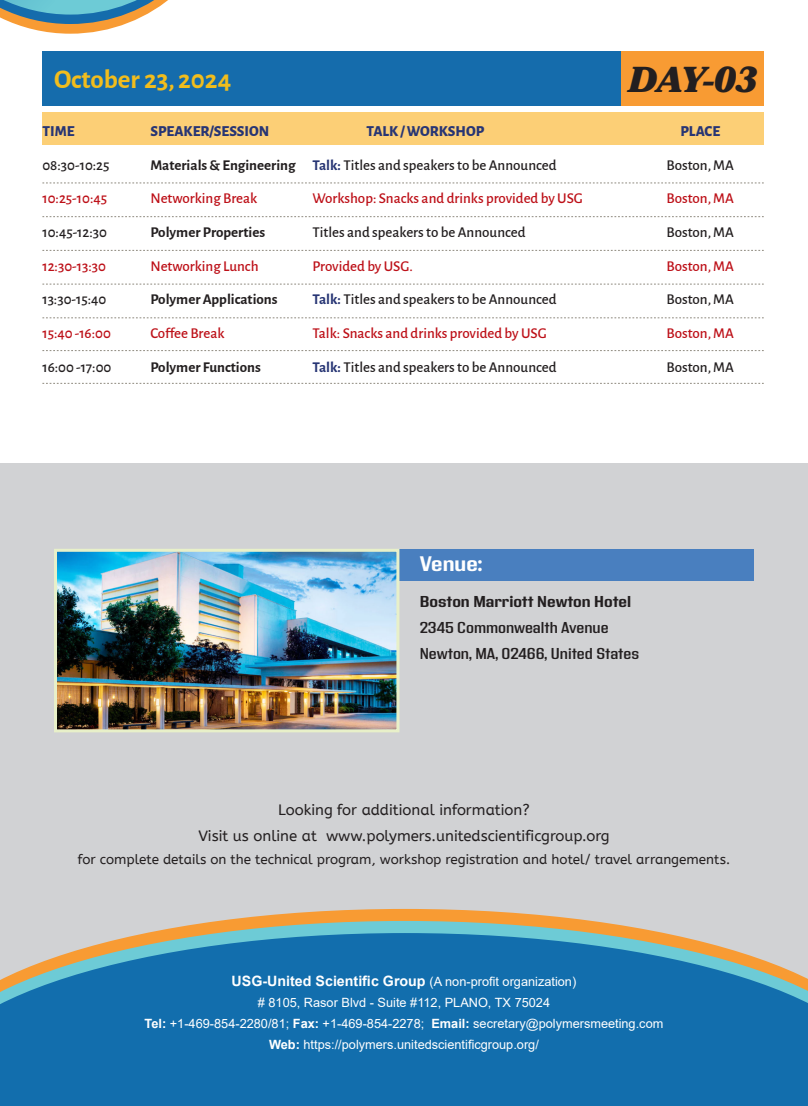
<style>
.page{position:relative;width:808px;height:1106px;background:#fff}
.page>*{position:absolute;margin:0;border:0;box-sizing:border-box;transform-origin:0 0}
.t1{font:italic 900 36px "Bookmania";color:#231f20}
.t2{font:700 27px "Alegreya Sans";color:#f1bd1d}
.t3{font:700 21px "Address Sans Pro";color:#fff}
.t4{font:600 15.75px "Address Sans Pro";color:#231f20}
.t5{font:700 15.75px "Address Sans Pro";color:#231f20}
.t6{font:500 15px "Alegreya Sans";color:#231f20}
.t7{font:500 15px "Alegreya Sans";color:#bd1018}
.t8{font:15px "A Bee Zee";color:#231f20}
.t9{font:700 15px "Alegreya Sans";color:#231f20}
.t10{font:800 15px "Alegreya Sans";color:#273574}
.t11{font:700 14.25px "Arial";color:#fff}
.t12{font:13.5px "A Bee Zee";color:#231f20}
.t13{font:12.75px/21px "Arial";color:#fff;text-align:center}
.s1{font-weight:700}
.s2{font-weight:700;color:#273574}
.s3{font-weight:400;font-size:12.75px}
</style>
<div class="page">
<div style="left:0;top:464px;width:808px;height:642px;background:#d1d2d4"></div>
<svg style="left:218px;top:909px;width:374px;height:12px;fill:#f89b33"></svg>
<svg style="left:147px;top:921px;width:517px;height:12px;background:#aeb997"></svg>
<svg style="left:0;top:933px;width:808px;height:173px;background:#2577ac"></svg>
<div style="left:399px;top:549px;width:355px;height:31px;background:#497fbf"></div>
<img style="left:58px;top:553px;width:337px;height:175px">
<div style="left:54px;top:549px;width:345px;height:183px;border:3px solid #e8f0c9"></div>
<div style="left:42px;top:112px;width:722px;height:33px;background:#fccf76"></div>
<div style="left:42px;top:52px;width:722px;height:54px;background:#156cac"></div>
<svg style="left:42px;top:183px;width:722px;height:1px"></svg>
<svg style="left:42px;top:216px;width:722px;height:1px"></svg>
<svg style="left:42px;top:250px;width:722px;height:1px"></svg>
<svg style="left:42px;top:284px;width:722px;height:1px"></svg>
<svg style="left:42px;top:318px;width:722px;height:1px"></svg>
<svg style="left:42px;top:350px;width:722px;height:1px"></svg>
<svg style="left:42px;top:383px;width:722px;height:1px"></svg>
<div style="left:621px;top:51px;width:143px;height:55px;background:#f89b33"></div>
<svg style="left:0;top:0;width:168px;height:34px"></svg>
<p class="t2" style="left:54px;top:60px;width:179px">October 23, 2024</p>
<p class="t1" style="left:628px;top:59px;width:130px">DAY-03</p>
<p class="t10" style="left:42px;top:120px;width:34px">TIME</p>
<p class="t10" style="left:150px;top:120px;width:121px">SPEAKER/SESSION</p>
<p class="t10" style="left:366px;top:120px;width:119px">TALK / WORKSHOP</p>
<p class="t10" style="left:680px;top:120px;width:41px">PLACE</p>
<p class="t6" style="left:42px;top:154px;width:69px">08:30-10:25</p>
<p class="t6" style="left:150px;top:154px;width:408px"><span class="s1">Materials &amp; Engineering</span> <span class="s2">Talk:</span> Titles and speakers to be Announced</p>
<p class="t6" style="left:666px;top:154px;width:69px">Boston, MA</p>
<p class="t7" style="left:42px;top:188px;width:66px">10:25-10:45</p>
<p class="t7" style="left:150px;top:188px;width:108px">Networking Break</p>
<p class="t7" style="left:312px;top:188px;width:272px">Workshop: Snacks and drinks provided by USG</p>
<p class="t7" style="left:666px;top:188px;width:69px">Boston, MA</p>
<p class="t6" style="left:42px;top:222px;width:66px">10:45-12:30</p>
<p class="t9" style="left:150px;top:221px;width:116px">Polymer Properties</p>
<p class="t6" style="left:312px;top:222px;width:215px">Titles and speakers to be Announced</p>
<p class="t6" style="left:666px;top:222px;width:69px">Boston, MA</p>
<p class="t7" style="left:42px;top:255px;width:65px">12:30-13:30</p>
<p class="t7" style="left:150px;top:255px;width:110px">Networking Lunch</p>
<p class="t7" style="left:312px;top:255px;width:102px">Provided by USG.</p>
<p class="t7" style="left:666px;top:255px;width:69px">Boston, MA</p>
<p class="t6" style="left:42px;top:289px;width:66px">13:30-15:40</p>
<p class="t9" style="left:150px;top:288px;width:129px">Polymer Applications</p>
<p class="t6" style="left:312px;top:289px;width:246px"><span class="s2">Talk:</span> Titles and speakers to be Announced</p>
<p class="t6" style="left:666px;top:289px;width:69px">Boston, MA</p>
<p class="t7" style="left:42px;top:323px;width:70px">15:40 -16:00</p>
<p class="t7" style="left:150px;top:323px;width:76px">Coffee Break</p>
<p class="t7" style="left:312px;top:323px;width:236px">Talk: Snacks and drinks provided by USG</p>
<p class="t7" style="left:666px;top:323px;width:69px">Boston, MA</p>
<p class="t6" style="left:42px;top:356px;width:71px">16:00 -17:00</p>
<p class="t9" style="left:150px;top:356px;width:112px">Polymer Functions</p>
<p class="t6" style="left:312px;top:356px;width:246px"><span class="s2">Talk:</span> Titles and speakers to be Announced</p>
<p class="t6" style="left:666px;top:356px;width:69px">Boston, MA</p>
<p class="t3" style="left:420px;top:551px;width:64px">Venue:</p>
<p class="t5" style="left:420px;top:593px;width:213px">Boston Marriott Newton Hotel</p>
<p class="t4" style="left:420px;top:619px;width:190px">2345 Commonwealth Avenue</p>
<p class="t4" style="left:420px;top:644px;width:221px">Newton, MA, 02466, United States</p>
<p class="t8" style="left:278px;top:801px;width:253px">Looking for additional information?</p>
<p class="t8" style="left:198px;top:827px;width:413px">Visit us online at www.polymers.unitedscientificgroup.org</p>
<p class="t12" style="left:78px;top:852px;width:654px">for complete details on the technical program, workshop registration and hotel/ travel arrangements.</p>
<p class="t11" style="left:232px;top:971px;width:346px">USG-United Scientific Group <span class="s3">(A non-profit organization)</span></p>
<p class="t13" style="left:145px;top:992px;width:520px"># 8105, Rasor Blvd - Suite #112, PLANO, TX 75024<br><span class="s1">Tel:</span> +1-469-854-2280/81; <span class="s1">Fax:</span> +1-469-854-2278; <span class="s1">Email:</span> secretary@polymersmeeting.com<br><span class="s1">Web:</span> https://polymers.unitedscientificgroup.org/</p>
</div>
